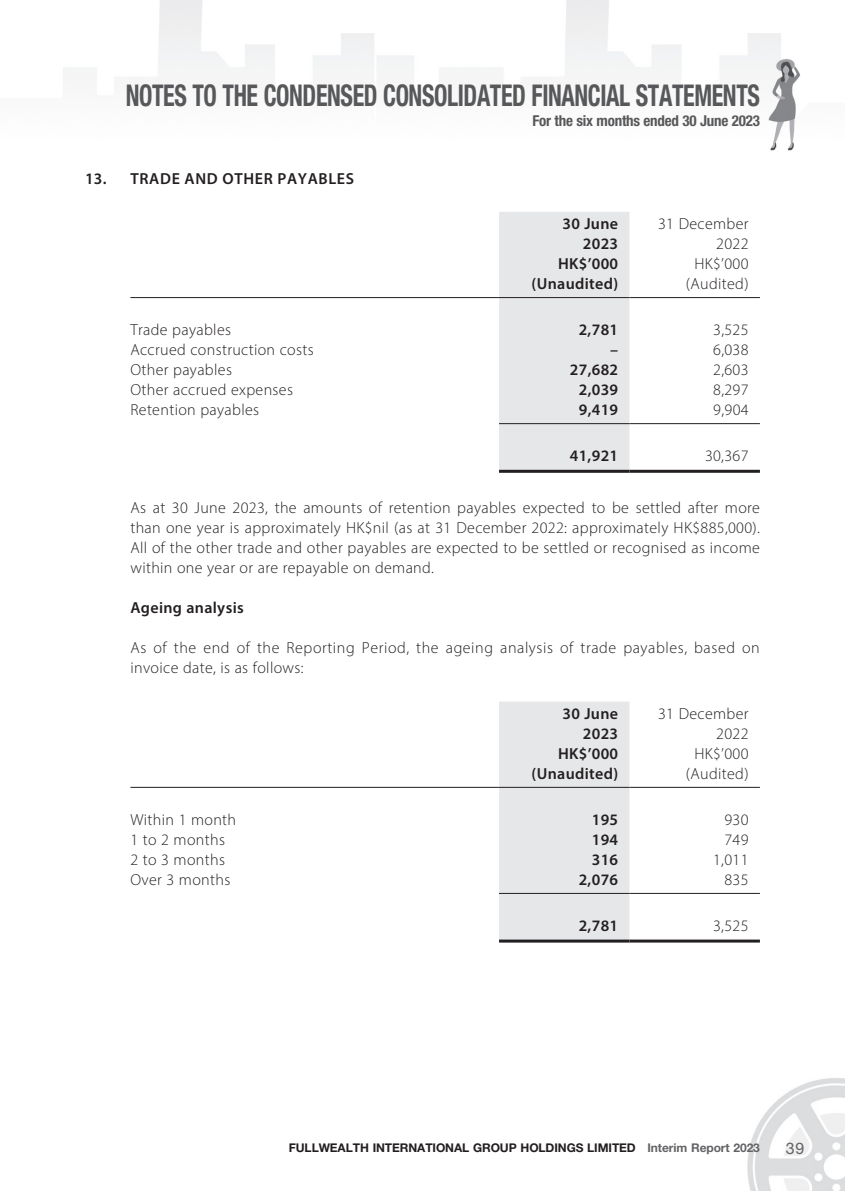
<style>
.page{position:relative;width:845px;height:1191px;background:#fff}
.page>*{position:absolute;margin:0;border:0;box-sizing:border-box;transform-origin:0 0}
.t1{font:700 condensed 30px "Helvetica Neue LT Std";letter-spacing:-.015em;color:#57585a;scale:.8 1}
.t2{font:300 16px/20px "Myriad Pro";letter-spacing:.02em;color:#231f20;text-align:right}
.t3{font:600 16px/20px "Myriad Pro";letter-spacing:.02em;color:#231f20;text-align:right}
.t4{font:600 16px "Myriad Pro";letter-spacing:.04em;color:#231f20}
.t5{font:16px "Helvetica Neue LT Std";color:#636366}
.t6{font:700 condensed 15px "Helvetica Neue LT Std";letter-spacing:-.015em;color:#57585a}
.t7{font:700 12px "Helvetica Neue LT Std";letter-spacing:-.01em;color:#231f20}
.s1{color:#636366}
</style>
<div class="page">
<img style="left:63px;top:0;width:782px;height:1191px">
<div style="left:499px;top:212px;width:130px;height:258px;background:#e6e7e9"></div>
<hr style="left:130px;top:297px;width:369px;height:1px;background:#231f20">
<hr style="left:499px;top:297px;width:130px;height:1px;background:#231f20">
<hr style="left:629px;top:297px;width:131px;height:1px;background:#231f20">
<hr style="left:499px;top:423px;width:130px;height:1px;background:#231f20">
<hr style="left:629px;top:423px;width:131px;height:1px;background:#231f20">
<hr style="left:499px;top:470px;width:130px;height:3px;background:#231f20">
<hr style="left:629px;top:470px;width:131px;height:3px;background:#231f20">
<div style="left:499px;top:701px;width:130px;height:238px;background:#e6e7e9"></div>
<hr style="left:130px;top:787px;width:369px;height:1px;background:#231f20">
<hr style="left:499px;top:787px;width:130px;height:1px;background:#231f20">
<hr style="left:629px;top:787px;width:131px;height:1px;background:#231f20">
<hr style="left:499px;top:893px;width:130px;height:1px;background:#231f20">
<hr style="left:629px;top:893px;width:131px;height:1px;background:#231f20">
<hr style="left:499px;top:939px;width:130px;height:3px;background:#231f20">
<hr style="left:629px;top:939px;width:131px;height:3px;background:#231f20">
<h1 class="t1" style="left:126px;top:77px;width:794px">NOTES TO THE CONDENSED CONSOLIDATED FINANCIAL STATEMENTS</h1>
<p class="t6" style="left:532px;top:111px;width:229px">For the six months ended 30 June 2023</p>
<p class="t4" style="left:85px;top:168px;width:271px">13. TRADE AND OTHER PAYABLES</p>
<p class="t3" style="left:562px;top:213px;width:57px">30 June<br>2023</p>
<p class="t2" style="left:658px;top:214px;width:92px">31 December<br>2022</p>
<p class="t3" style="left:558px;top:253px;width:62px">HK$’000</p>
<p class="t2" style="left:694px;top:254px;width:56px">HK$’000</p>
<p class="t3" style="left:531px;top:273px;width:88px">(Unaudited)</p>
<p class="t2" style="left:686px;top:274px;width:64px">(Audited)</p>
<p class="t2" style="left:130px;top:320px;width:102px">Trade payables</p>
<p class="t3" style="left:579px;top:319px;width:41px">2,781</p>
<p class="t2" style="left:713px;top:320px;width:37px">3,525</p>
<p class="t2" style="left:130px;top:340px;width:185px">Accrued construction costs</p>
<p class="t3" style="left:610px;top:339px;width:9px">–</p>
<p class="t2" style="left:713px;top:340px;width:37px">6,038</p>
<p class="t2" style="left:130px;top:360px;width:103px">Other payables</p>
<p class="t3" style="left:570px;top:359px;width:50px">27,682</p>
<p class="t2" style="left:713px;top:360px;width:37px">2,603</p>
<p class="t2" style="left:130px;top:380px;width:164px">Other accrued expenses</p>
<p class="t3" style="left:579px;top:379px;width:41px">2,039</p>
<p class="t2" style="left:713px;top:380px;width:37px">8,297</p>
<p class="t2" style="left:130px;top:400px;width:130px">Retention payables</p>
<p class="t3" style="left:579px;top:399px;width:41px">9,419</p>
<p class="t2" style="left:713px;top:400px;width:37px">9,904</p>
<p class="t3" style="left:570px;top:445px;width:50px">41,921</p>
<p class="t2" style="left:705px;top:446px;width:45px">30,367</p>
<p class="t2" style="left:130px;top:498px;width:631px;text-align:justify">As at 30 June 2023, the amounts of retention payables expected to be settled after more than one year is approximately HK$nil (as at 31 December 2022: approximately HK$885,000).<br>All of the other trade and other payables are expected to be settled or recognised as income within one year or are repayable on demand.</p>
<p class="t3" style="left:130px;top:597px;width:115px">Ageing analysis</p>
<p class="t2" style="left:130px;top:638px;width:631px;text-align:left">As of the end of the Reporting Period, the ageing analysis of trade payables, based on invoice date, is as follows:</p>
<p class="t3" style="left:562px;top:703px;width:57px">30 June<br>2023</p>
<p class="t2" style="left:658px;top:703px;width:92px">31 December<br>2022</p>
<p class="t3" style="left:558px;top:743px;width:62px">HK$’000</p>
<p class="t2" style="left:694px;top:743px;width:56px">HK$’000</p>
<p class="t3" style="left:531px;top:763px;width:88px">(Unaudited)</p>
<p class="t2" style="left:686px;top:763px;width:64px">(Audited)</p>
<p class="t2" style="left:130px;top:809px;width:107px">Within 1 month</p>
<p class="t3" style="left:592px;top:809px;width:28px">195</p>
<p class="t2" style="left:724px;top:809px;width:26px">930</p>
<p class="t2" style="left:130px;top:829px;width:96px">1 to 2 months</p>
<p class="t3" style="left:592px;top:829px;width:28px">194</p>
<p class="t2" style="left:724px;top:829px;width:26px">749</p>
<p class="t2" style="left:130px;top:849px;width:96px">2 to 3 months</p>
<p class="t3" style="left:592px;top:849px;width:28px">316</p>
<p class="t2" style="left:713px;top:849px;width:37px">1,011</p>
<p class="t2" style="left:130px;top:869px;width:101px">Over 3 months</p>
<p class="t3" style="left:579px;top:869px;width:41px">2,076</p>
<p class="t2" style="left:724px;top:869px;width:26px">835</p>
<p class="t3" style="left:579px;top:915px;width:41px">2,781</p>
<p class="t2" style="left:713px;top:915px;width:37px">3,525</p>
<p class="t7" style="left:289px;top:1140px;width:473px">FULLWEALTH INTERNATIONAL GROUP HOLDINGS LIMITED <span class="s1">Interim Report 2023</span></p>
<p class="t5" style="left:786px;top:1138px;width:20px">39</p>
</div>
